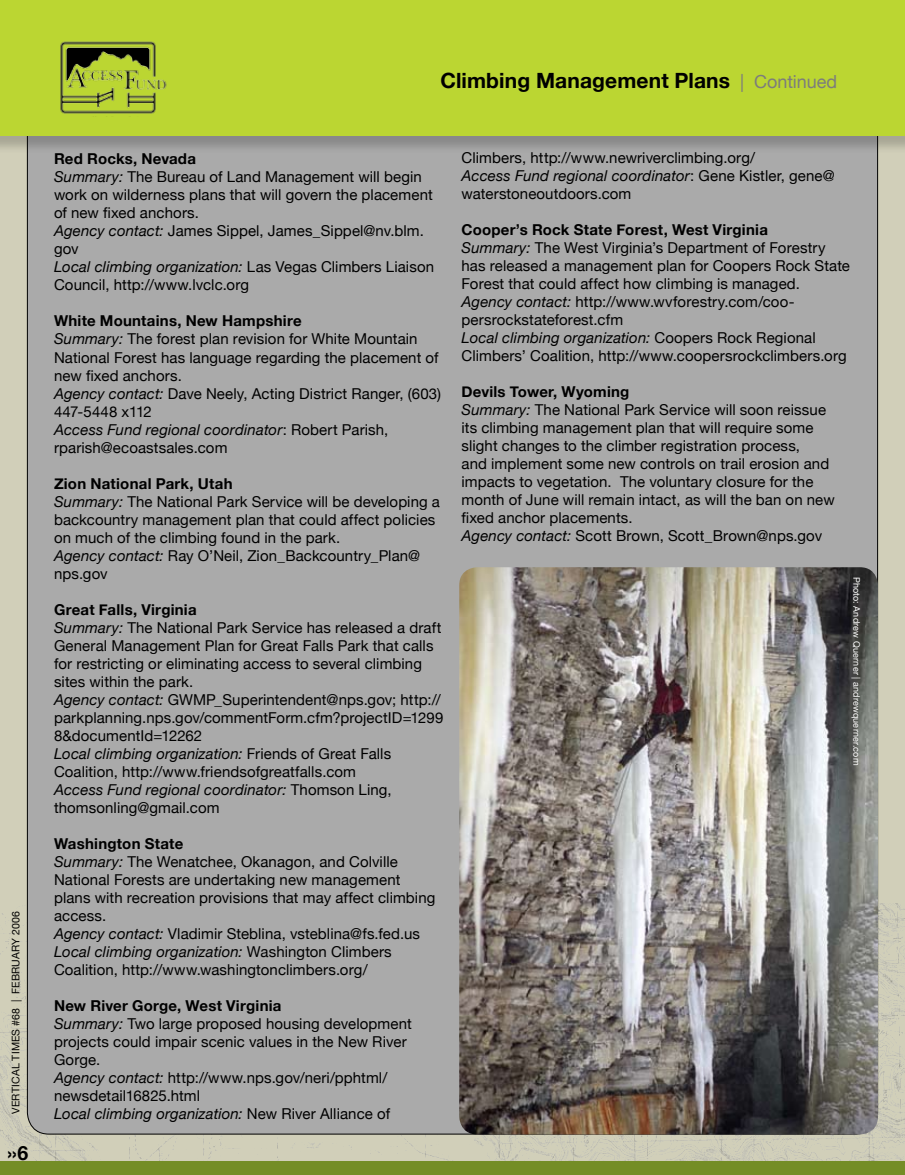
<style>
.page{position:relative;width:905px;height:1175px;background:#fff}
.page>*{position:absolute;margin:0;border:0;box-sizing:border-box;transform-origin:0 0}
.t1{font:700 21px "Helvetica Neue";letter-spacing:.005em;color:#000}
.t2{font:700 19.5px "Helvetica Neue";color:#000}
.t3{font:15px/18px "Helvetica Neue";letter-spacing:.005em;color:#000}
.t4{font:10.5px "Helvetica Neue";letter-spacing:.015em;color:#000}
.t5{font:9px "Helvetica Neue";letter-spacing:.025em;color:#fff}
.s1{font-weight:400;font-size:18px;color:#7c7c7c}
.s2{font-weight:700}
.s3{font-style:italic}
</style>
<div class="page">
<div style="left:0;top:0;width:904px;height:1174px;background:#d1cfb9"></div>
<img style="left:0;top:903px;width:904px;height:258px">
<hr style="left:904px;top:0;width:1px;height:1174px;background:#d1cfb9">
<div style="left:27px;top:106px;width:850px;height:1028px;background:#aaa;border-radius:22px"></div>
<div style="left:0;top:0;width:904px;height:155px;background:#000;opacity:.2"></div>
<div style="left:0;top:0;width:904px;height:135px;background:#bbd632"></div>
<div style="left:0;top:1161px;width:904px;height:13px;background:#748d26"></div>
<img style="left:60px;top:41px;width:107px;height:73px">
<img style="left:459px;top:567px;width:418px;height:567px;border-radius:18px">
<p class="t4" style="left:9px;top:1113px;width:204px;rotate:-90deg">VERTICAL TIMES #68 | FEBRUARY 2006</p>
<h2 class="t2" style="left:8px;top:1140px;width:11px">››</h2>
<h1 class="t1" style="left:440px;top:67px;width:398px">Climbing Management Plans <span class="s1">| Continued</span></h1>
<p class="t3" style="left:54px;top:150px;width:381px"><span class="s2">Red Rocks, Nevada<br></span><span class="s3">Summary:</span> The Bureau of Land Management will begin work on wilderness plans that will govern the placement of new fixed anchors.<br><span class="s3">Agency contact:</span> James Sippel, James_Sippel@nv.blm. gov<br><span class="s3">Local climbing organization:</span> Las Vegas Climbers Liaison Council, http://www.lvclc.org</p>
<p class="t3" style="left:54px;top:312px;width:388px"><span class="s2">White Mountains, New Hampshire<br></span><span class="s3">Summary:</span> The forest plan revision for White Mountain National Forest has language regarding the placement of new fixed anchors.<br><span class="s3">Agency contact:</span> Dave Neely, Acting District Ranger, (603)<br>447-5448 x112<br><span class="s3">Access Fund regional coordinator</span>: Robert Parish, rparish@ecoastsales.com</p>
<p class="t3" style="left:54px;top:474px;width:387px"><span class="s2">Zion National Park, Utah<br></span><span class="s3">Summary:</span> The National Park Service will be developing a backcountry management plan that could affect policies on much of the climbing found in the park.<br><span class="s3">Agency contact:</span> Ray O’Neil, Zion_Backcountry_Plan@ nps.gov</p>
<p class="t3" style="left:54px;top:600px;width:391px"><span class="s2">Great Falls, Virginia<br></span><span class="s3">Summary:</span> The National Park Service has released a draft General Management Plan for Great Falls Park that calls for restricting or eliminating access to several climbing sites within the park.<br><span class="s3">Agency contact:</span> GWMP_Superintendent@nps.gov; http:// parkplanning.nps.gov/commentForm.cfm?projectID=1299<br>8&amp;documentId=12262<br><span class="s3">Local climbing organization:</span> Friends of Great Falls Coalition, http://www.friendsofgreatfalls.com<br><span class="s3">Access Fund regional coordinator:</span> Thomson Ling, thomsonling@gmail.com</p>
<p class="t3" style="left:54px;top:834px;width:383px"><span class="s2">Washington State<br></span><span class="s3">Summary:</span> The Wenatchee, Okanagon, and Colville National Forests are undertaking new management plans with recreation provisions that may affect climbing access.<br><span class="s3">Agency contact:</span> Vladimir Steblina, vsteblina@fs.fed.us <span class="s3">Local climbing organization:</span> Washington Climbers Coalition, http://www.washingtonclimbers.org/</p>
<p class="t3" style="left:54px;top:996px;width:359px"><span class="s2">New River Gorge, West Virginia<br></span><span class="s3">Summary:</span> Two large proposed housing development projects could impair scenic values in the New River Gorge.<br><span class="s3">Agency contact:</span> http://www.nps.gov/neri/pphtml/ newsdetail16825.html<br><span class="s3">Local climbing organization:</span> New River Alliance of</p>
<p class="t3" style="left:461px;top:148px;width:375px">Climbers, http://www.newriverclimbing.org/<br><span class="s3">Access Fund regional coordinator</span>: Gene Kistler, gene@ waterstoneoutdoors.com</p>
<p class="t3" style="left:461px;top:220px;width:390px"><span class="s2">Cooper’s Rock State Forest, West Virginia<br></span><span class="s3">Summary:</span> The West Virginia’s Department of Forestry has released a management plan for Coopers Rock State Forest that could affect how climbing is managed.<br><span class="s3">Agency contact:</span> http://www.wvforestry.com/coo&shy;persrockstateforest.cfm<br><span class="s3">Local climbing organization:</span> Coopers Rock Regional Climbers’ Coalition, http://www.coopersrockclimbers.org</p>
<p class="t3" style="left:461px;top:382px;width:375px"><span class="s2">Devils Tower, Wyoming<br></span><span class="s3">Summary:</span> The National Park Service will soon reissue its climbing management plan that will require some slight changes to the climber registration process,<br>and implement some new controls on trail erosion and impacts to vegetation. The voluntary closure for the month of June will remain intact, as will the ban on new fixed anchor placements.<br><span class="s3">Agency contact:</span> Scott Brown, Scott_Brown@nps.gov</p>
<p class="t5" style="left:862px;top:576px;width:190px;rotate:90deg">Photo: Andrew Querner | andrewquerner.com</p>
</div>
